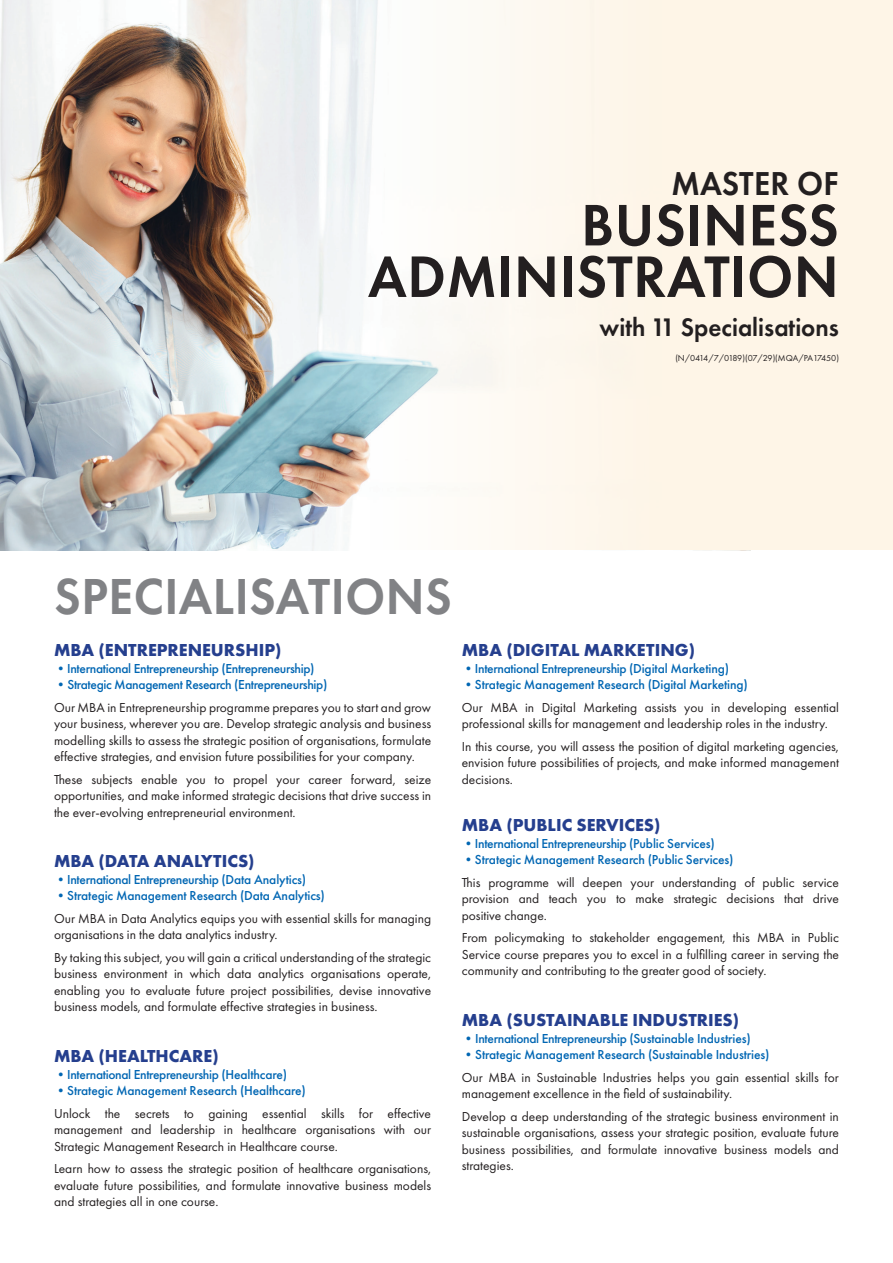
<style>
.page{position:relative;width:893px;height:1263px;background:#fff}
.page>*{position:absolute;margin:0;border:0;box-sizing:border-box;transform-origin:0 0}
.t1{font:600 60.75px/51.6px "Futura PT";letter-spacing:.01em;color:#231f20;text-align:right;scale:.95 1}
.t2{font:600 52.5px "Futura PT";letter-spacing:.01em;color:#818285;scale:.95 1}
.t3{font:600 34.35px "Futura PT";letter-spacing:.01em;color:#231f20;scale:.95 1}
.t4{font:600 26.4px "Futura PT";color:#231f20;scale:.95 1}
.t5{font:700 18px "Futura PT";color:#253f8e}
.t6{font:13.5px/16.5px "Futura PT";color:#231f20;text-align:justify}
.t7{font:500 13.5px "Futura PT";letter-spacing:-.01em;color:#0166b3}
.t8{font:9px "Futura PT";letter-spacing:-.045em;color:#231f20}
</style>
<div class="page">
<img style="left:0;top:0;width:223px;height:550px">
<svg style="left:223px;top:0;width:670px;height:550px;fill:#fdf5e9"></svg>
<p class="t3" style="left:671px;top:162px;width:178px">MASTER OF</p>
<p class="t1" style="left:368px;top:199px;width:497px">BUSINESS<br>ADMINISTRATION</p>
<p class="t4" style="left:600px;top:311px;width:253px">with 11 Specialisations</p>
<p class="t8" style="left:675px;top:353px;width:165px">(N/0414/7/0189)(07/29)(MQA/PA17450)</p>
<p class="t2" style="left:54px;top:563px;width:420px">SPECIALISATIONS</p>
<p class="t5" style="left:54px;top:639px;width:229px">MBA (ENTREPRENEURSHIP)</p>
<p class="t7" style="left:54px;top:660px;width:262px">•International Entrepreneurship (Entrepreneurship)</p>
<p class="t7" style="left:54px;top:677px;width:275px">•Strategic Management Research (Entrepreneurship)</p>
<p class="t6" style="left:54px;top:699px;width:379px">Our MBA in Entrepreneurship programme prepares you to start and grow your business, wherever you are. Develop strategic analysis and business modelling skills to assess the strategic position of organisations, formulate effective strategies, and envision future possibilities for your company.</p>
<p class="t6" style="left:54px;top:771px;width:379px">These subjects enable you to propel your career forward, seize opportunities, and make informed strategic decisions that drive success in the ever-evolving entrepreneurial environment.</p>
<p class="t5" style="left:54px;top:849px;width:202px">MBA (DATA ANALYTICS)</p>
<p class="t7" style="left:54px;top:871px;width:254px">•International Entrepreneurship (Data Analytics)</p>
<p class="t7" style="left:54px;top:887px;width:273px">•Strategic Management Research (Data Analytics)</p>
<p class="t6" style="left:54px;top:910px;width:379px">Our MBA in Data Analytics equips you with essential skills for managing organisations in the data analytics industry.</p>
<p class="t6" style="left:54px;top:949px;width:379px">By taking this subject, you will gain a critical understanding of the strategic business environment in which data analytics organisations operate, enabling you to evaluate future project possibilities, devise innovative business models, and formulate effective strategies in business.</p>
<p class="t5" style="left:54px;top:1044px;width:166px">MBA (HEALTHCARE)</p>
<p class="t7" style="left:54px;top:1066px;width:235px">•International Entrepreneurship (Healthcare)</p>
<p class="t7" style="left:54px;top:1082px;width:253px">•Strategic Management Research (Healthcare)</p>
<p class="t6" style="left:54px;top:1105px;width:379px">Unlock the secrets to gaining essential skills for effective management and leadership in healthcare organisations with our Strategic Management Research in Healthcare course.</p>
<p class="t6" style="left:54px;top:1160px;width:379px">Learn how to assess the strategic position of healthcare organisations, evaluate future possibilities, and formulate innovative business models and strategies all in one course.</p>
<p class="t5" style="left:462px;top:639px;width:235px">MBA (DIGITAL MARKETING)</p>
<p class="t7" style="left:462px;top:660px;width:269px">•International Entrepreneurship (Digital Marketing)</p>
<p class="t7" style="left:462px;top:677px;width:288px">•Strategic Management Research (Digital Marketing)</p>
<p class="t6" style="left:462px;top:699px;width:379px">Our MBA in Digital Marketing assists you in developing essential professional skills for management and leadership roles in the industry.</p>
<p class="t6" style="left:462px;top:738px;width:379px">In this course, you will assess the position of digital marketing agencies, envision future possibilities of projects, and make informed management decisions.</p>
<p class="t5" style="left:462px;top:813px;width:200px">MBA (PUBLIC SERVICES)</p>
<p class="t7" style="left:462px;top:835px;width:255px">•International Entrepreneurship (Public Services)</p>
<p class="t7" style="left:462px;top:851px;width:273px">•Strategic Management Research (Public Services)</p>
<p class="t6" style="left:462px;top:874px;width:379px">This programme will deepen your understanding of public service provision and teach you to make strategic decisions that drive positive change.</p>
<p class="t6" style="left:462px;top:929px;width:379px">From policymaking to stakeholder engagement, this MBA in Public Service course prepares you to excel in a fulfilling career in serving the community and contributing to the greater good of society.</p>
<p class="t5" style="left:462px;top:1008px;width:279px">MBA (SUSTAINABLE INDUSTRIES)</p>
<p class="t7" style="left:462px;top:1030px;width:291px">•International Entrepreneurship (Sustainable Industries)</p>
<p class="t7" style="left:462px;top:1046px;width:309px">•Strategic Management Research (Sustainable Industries)</p>
<p class="t6" style="left:462px;top:1069px;width:379px">Our MBA in Sustainable Industries helps you gain essential skills for management excellence in the field of sustainability.</p>
<p class="t6" style="left:462px;top:1108px;width:379px">Develop a deep understanding of the strategic business environment in sustainable organisations, assess your strategic position, evaluate future business possibilities, and formulate innovative business models and strategies.</p>
</div>
